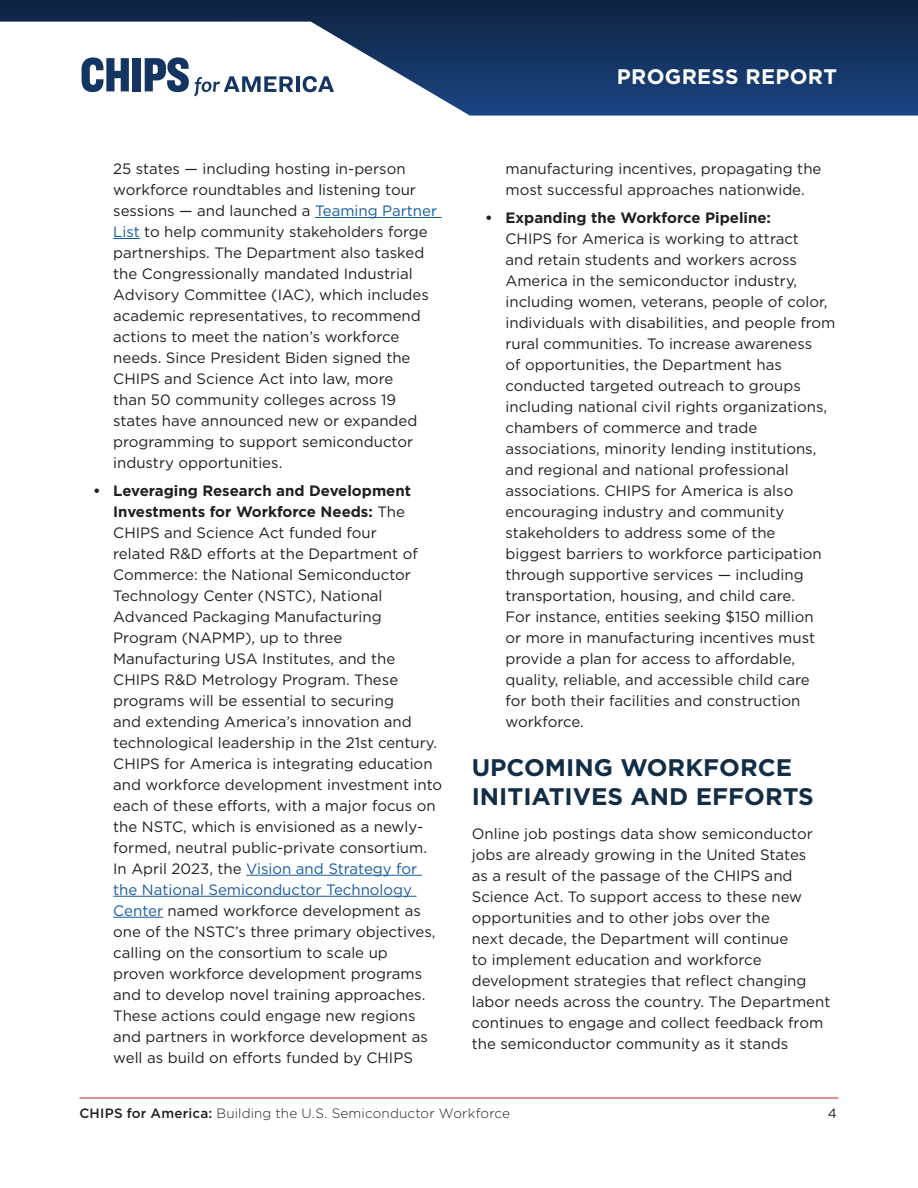
<style>
.page{position:relative;width:918px;height:1188px;background:#fff}
.page>*{position:absolute;margin:0;border:0;box-sizing:border-box;transform-origin:0 0}
.Subheader_1{font:700 24px/28.8px "Gotham";color:#122d46}
.t1{font:700 21px "Gotham";letter-spacing:.015em;color:#fff}
.Body_Copy{font:15px/21px "Gotham";color:#231f20}
.t2{font:300 13.5px "Gotham";letter-spacing:.01em;color:#231f20}
.t3{font:13.5px "Gotham";color:#231f20}
.s1{color:#175d9e}
.s2{font-weight:700}
.s3{font-weight:500}
</style>
<div class="page">
<hr style="left:80px;top:1098px;width:758px;height:1px;background:#bd2126">
<svg style="left:0;top:0;width:918px;height:116px"></svg>
<hr style="left:315px;top:217px;width:127px;height:1px;background:#175d9e">
<svg style="left:113px;top:238px;width:27px;height:1px"></svg>
<hr style="left:246px;top:875px;width:176px;height:1px;background:#175d9e">
<hr style="left:113px;top:896px;width:304px;height:1px;background:#175d9e">
<hr style="left:113px;top:917px;width:50px;height:1px;background:#175d9e">
<h2 class="t1" style="left:617px;top:62px;width:222px">PROGRESS REPORT</h2>
<p class="Body_Copy" style="left:113px;top:158px;width:325px">25 states — including hosting in-person workforce roundtables and listening tour sessions — and launched a <span class="s1">Teaming Partner List</span> to help community stakeholders forge partnerships. The Department also tasked the Congressionally mandated Industrial Advisory Committee (IAC), which includes academic representatives, to recommend actions to meet the nation’s workforce needs. Since President Biden signed the CHIPS and Science Act into law, more<br>than 50 community colleges across 19 states have announced new or expanded programming to support semiconductor industry opportunities.</p>
<p class="Body_Copy" style="left:113px;top:480px;width:331px;text-indent:-20px"><span class="s2">• Leveraging Research and Development Investments for Workforce Needs:</span> The CHIPS and Science Act funded four<br>related R&amp;D efforts at the Department of Commerce: the National Semiconductor Technology Center (NSTC), National Advanced Packaging Manufacturing Program (NAPMP), up to three Manufacturing USA Institutes, and the CHIPS R&amp;D Metrology Program. These programs will be essential to securing<br>and extending America’s innovation and technological leadership in the 21st century.<br>CHIPS for America is integrating education and workforce development investment into each of these efforts, with a major focus on the NSTC, which is envisioned as a newly&shy;formed, neutral public-private consortium.<br>In April 2023, the <span class="s1">Vision and Strategy for the National Semiconductor Technology Center</span> named workforce development as one of the NSTC’s three primary objectives, calling on the consortium to scale up proven workforce development programs and to develop novel training approaches.<br>These actions could engage new regions and partners in workforce development as well as build on efforts funded by CHIPS</p>
<p class="Body_Copy" style="left:506px;top:158px;width:317px">manufacturing incentives, propagating the most successful approaches nationwide.</p>
<p class="Body_Copy" style="left:506px;top:207px;width:332px;text-indent:-20px"><span class="s2">• Expanding the Workforce Pipeline:<br></span>CHIPS for America is working to attract<br>and retain students and workers across America in the semiconductor industry, including women, veterans, people of color, individuals with disabilities, and people from rural communities. To increase awareness<br>of opportunities, the Department has conducted targeted outreach to groups including national civil rights organizations, chambers of commerce and trade associations, minority lending institutions, and regional and national professional associations. CHIPS for America is also encouraging industry and community stakeholders to address some of the<br>biggest barriers to workforce participation through supportive services — including transportation, housing, and child care.<br>For instance, entities seeking $150 million<br>or more in manufacturing incentives must provide a plan for access to affordable, quality, reliable, and accessible child care<br>for both their facilities and construction workforce.</p>
<p class="Subheader_1" style="left:472px;top:753px;width:344px">UPCOMING WORKFORCE<br>INITIATIVES AND EFFORTS</p>
<p class="Body_Copy" style="left:472px;top:823px;width:360px">Online job postings data show semiconductor jobs are already growing in the United States<br>as a result of the passage of the CHIPS and Science Act. To support access to these new opportunities and to other jobs over the<br>next decade, the Department will continue<br>to implement education and workforce development strategies that reflect changing labor needs across the country. The Department continues to engage and collect feedback from the semiconductor community as it stands</p>
<p class="t2" style="left:80px;top:1104px;width:432px"><span class="s3">CHIPS for America:</span> Building the U.S. Semiconductor Workforce</p>
<p class="t3" style="left:828px;top:1104px;width:11px">4</p>
</div>
